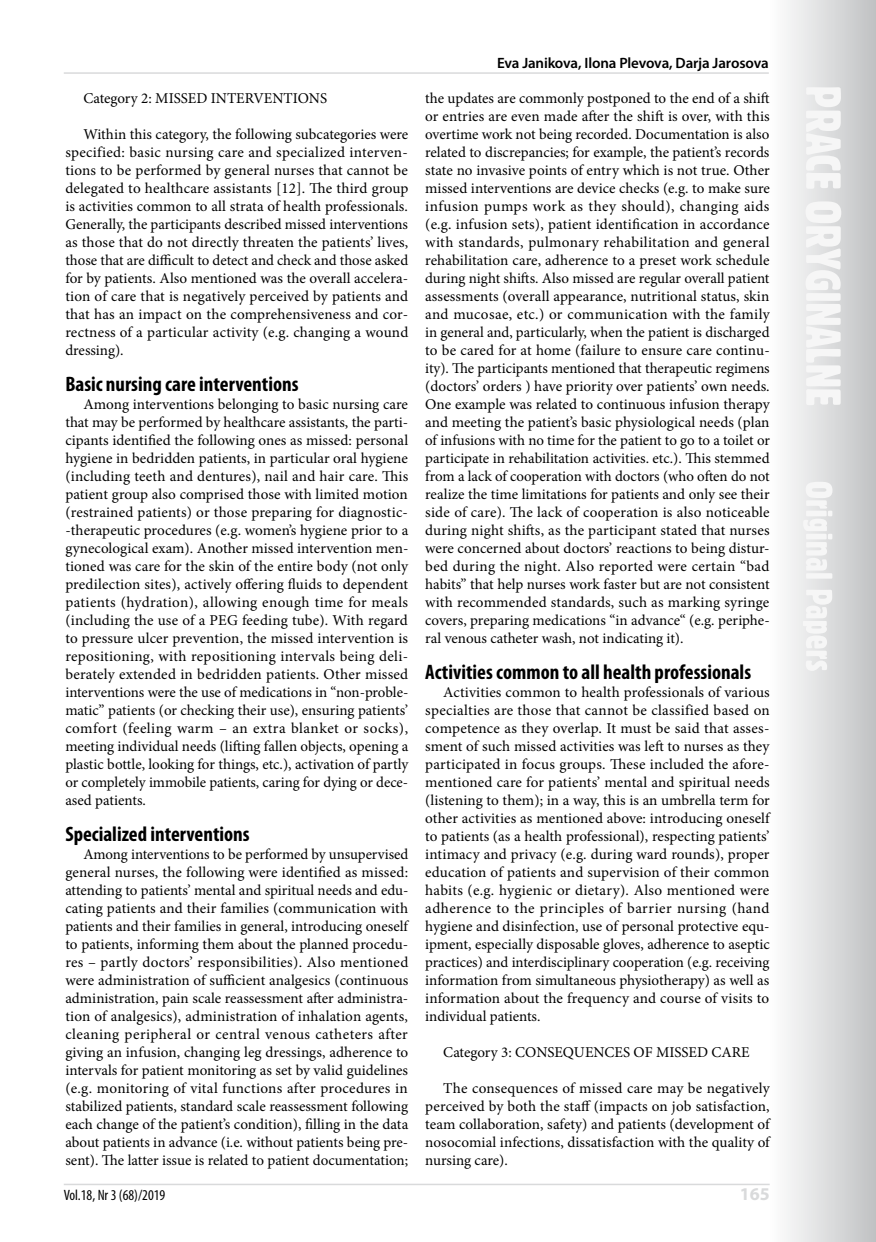
<style>
.page{position:relative;width:876px;height:1242px;background:#fff}
.page>*{position:absolute;margin:0;border:0;box-sizing:border-box;transform-origin:0 0}
.t1{font:700 condensed 21px "Myriad Pro";color:#000}
.t2{font:700 18px "Myriad Pro";color:#d9dadb}
.t3{font:15px/18px "Minion Pro";color:#000;text-align:justify}
.t4{font:600 15px "Myriad Pro";letter-spacing:-.01em;color:#000}
.t5{font:condensed 15px "Myriad Pro";color:#000}
</style>
<div class="page">
<svg style="left:787px;top:0;width:89px;height:1242px"></svg>
<svg style="left:803px;top:87px;width:38px;height:584px"></svg>
<hr style="left:64px;top:1183px;width:706px;height:2px;background:#d9dadb">
<hr style="left:64px;top:72px;width:705px;height:2px;background:#d9dadb">
<p class="t3" style="left:83px;top:89px;width:245px">Category 2: MISSED INTERVENTIONS</p>
<p class="t3" style="left:65px;top:125px;width:345px;text-indent:18px">Within this category, the following subcategories were specified: basic nursing care and specialized interven&shy;tions to be performed by general nurses that cannot be delegated to healthcare assistants [12]. The third group is activities common to all strata of health professionals.<br>Generally, the participants described missed interventions as those that do not directly threaten the patients’ lives, those that are difficult to detect and check and those asked for by patients. Also mentioned was the overall accelera&shy;tion of care that is negatively perceived by patients and that has an impact on the comprehensiveness and cor&shy;rectness of a particular activity (e.g. changing a wound dressing).</p>
<h1 class="t1" style="left:65px;top:371px;width:235px">Basic nursing care interventions</h1>
<p class="t3" style="left:65px;top:395px;width:345px;text-indent:18px">Among interventions belonging to basic nursing care that may be performed by healthcare assistants, the parti&shy;cipants identified the following ones as missed: personal hygiene in bedridden patients, in particular oral hygiene (including teeth and dentures), nail and hair care. This patient group also comprised those with limited motion (restrained patients) or those preparing for diagnostic--therapeutic procedures (e.g. women’s hygiene prior to a gynecological exam). Another missed intervention men&shy;tioned was care for the skin of the entire body (not only predilection sites), actively offering fluids to dependent patients (hydration), allowing enough time for meals (including the use of a PEG feeding tube). With regard to pressure ulcer prevention, the missed intervention is repositioning, with repositioning intervals being deli&shy;berately extended in bedridden patients. Other missed interventions were the use of medications in “non-proble&shy;matic” patients (or checking their use), ensuring patients’ comfort (feeling warm – an extra blanket or socks), meeting individual needs (lifting fallen objects, opening a plastic bottle, looking for things, etc.), activation of partly or completely immobile patients, caring for dying or dece&shy;ased patients.</p>
<h1 class="t1" style="left:65px;top:821px;width:186px">Specialized interventions</h1>
<p class="t3" style="left:65px;top:845px;width:345px;text-indent:18px">Among interventions to be performed by unsupervised general nurses, the following were identified as missed: attending to patients’ mental and spiritual needs and edu&shy;cating patients and their families (communication with patients and their families in general, introducing oneself to patients, informing them about the planned procedu&shy;res – partly doctors’ responsibilities). Also mentioned were administration of sufficient analgesics (continuous administration, pain scale reassessment after administra&shy;tion of analgesics), administration of inhalation agents, cleaning peripheral or central venous catheters after giving an infusion, changing leg dressings, adherence to intervals for patient monitoring as set by valid guidelines (e.g. monitoring of vital functions after procedures in stabilized patients, standard scale reassessment following each change of the patient’s condition), filling in the data about patients in advance (i.e. without patients being pre&shy;sent). The latter issue is related to patient documentation;</p>
<p class="t4" style="left:497px;top:53px;width:273px">Eva Janikova, Ilona Plevova, Darja Jarosova</p>
<p class="t3" style="left:425px;top:89px;width:346px">the updates are commonly postponed to the end of a shift or entries are even made after the shift is over, with this overtime work not being recorded. Documentation is also related to discrepancies; for example, the patient’s records state no invasive points of entry which is not true. Other missed interventions are device checks (e.g. to make sure infusion pumps work as they should), changing aids (e.g. infusion sets), patient identification in accordance with standards, pulmonary rehabilitation and general rehabilitation care, adherence to a preset work schedule during night shifts. Also missed are regular overall patient assessments (overall appearance, nutritional status, skin and mucosae, etc.) or communication with the family in general and, particularly, when the patient is discharged to be cared for at home (failure to ensure care continu&shy;ity). The participants mentioned that therapeutic regimens (doctors’ orders ) have priority over patients’ own needs.<br>One example was related to continuous infusion therapy and meeting the patient’s basic physiological needs (plan of infusions with no time for the patient to go to a toilet or participate in rehabilitation activities. etc.). This stemmed from a lack of cooperation with doctors (who often do not realize the time limitations for patients and only see their side of care). The lack of cooperation is also noticeable during night shifts, as the participant stated that nurses were concerned about doctors’ reactions to being distur&shy;bed during the night. Also reported were certain “bad habits” that help nurses work faster but are not consistent with recommended standards, such as marking syringe covers, preparing medications “in advance“ (e.g. periphe&shy;ral venous catheter wash, not indicating it).</p>
<h1 class="t1" style="left:425px;top:659px;width:327px">Activities common to all health professionals</h1>
<p class="t3" style="left:425px;top:683px;width:346px;text-indent:18px">Activities common to health professionals of various specialties are those that cannot be classified based on competence as they overlap. It must be said that asses&shy;sment of such missed activities was left to nurses as they participated in focus groups. These included the afore&shy;mentioned care for patients’ mental and spiritual needs (listening to them); in a way, this is an umbrella term for other activities as mentioned above: introducing oneself to patients (as a health professional), respecting patients’ intimacy and privacy (e.g. during ward rounds), proper education of patients and supervision of their common habits (e.g. hygienic or dietary). Also mentioned were adherence to the principles of barrier nursing (hand hygiene and disinfection, use of personal protective equ&shy;ipment, especially disposable gloves, adherence to aseptic practices) and interdisciplinary cooperation (e.g. receiving information from simultaneous physiotherapy) as well as information about the frequency and course of visits to individual patients.</p>
<p class="t3" style="left:443px;top:1043px;width:308px">Category 3: CONSEQUENCES OF MISSED CARE</p>
<p class="t3" style="left:425px;top:1079px;width:346px;text-indent:18px">The consequences of missed care may be negatively perceived by both the staff (impacts on job satisfaction, team collaboration, safety) and patients (development of nosocomial infections, dissatisfaction with the quality of nursing care).</p>
<p class="t5" style="left:64px;top:1186px;width:103px">Vol.18, Nr 3 (68)/2019</p>
<p class="t2" style="left:740px;top:1182px;width:31px">165</p>
</div>
